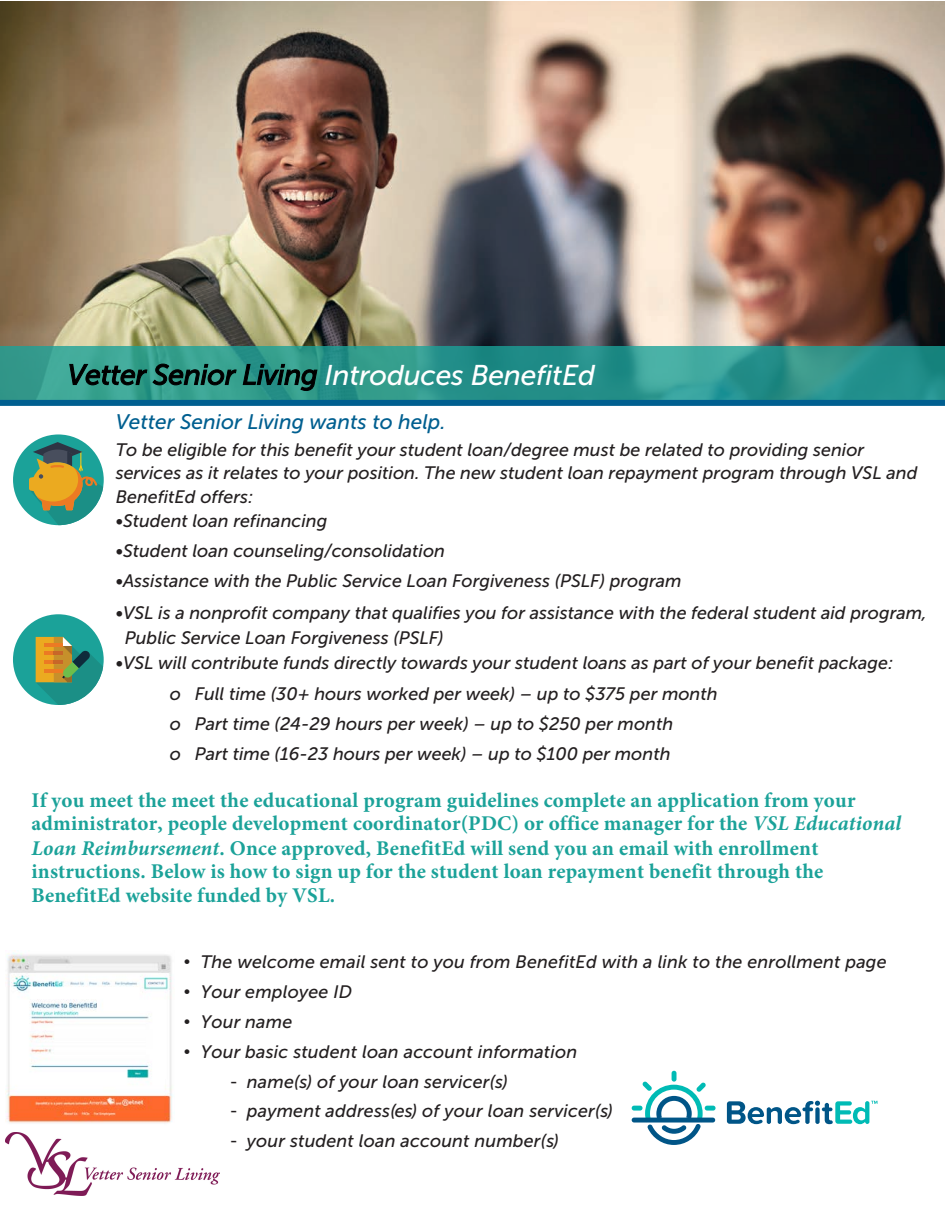
<style>
.page{position:relative;width:945px;height:1215px;background:#fff}
.page>*{position:absolute;margin:0;border:0;box-sizing:border-box;transform-origin:0 0}
.t1{font:italic 28.5px "Museo Sans 500";letter-spacing:-.01em;color:#fff}
.t2{font:700 21px/23.4px "Minion Pro";letter-spacing:.01em;color:#1ba299}
.t3{font:italic 21px "Museo Sans 500";color:#005f90}
.t4{font:italic 18px/30.2px "Museo Sans 500";color:#231f20}
.s1{color:#000}
.s2{font-style:italic}
.s3{font-family:"Gotham";font-style:normal}
</style>
<div class="page">
<img style="left:1px;top:1px;width:944px;height:346px">
<svg style="left:0;top:347px;width:945px;height:53px;background:#2e988d"></svg>
<div style="left:0;top:400px;width:945px;height:6px;background:#005f90"></div>
<svg style="left:727px;top:1101px;width:150px;height:23px"></svg>
<div style="left:632px;top:1118px;width:83px;height:5px;background:#005587;border-radius:2px"></div>
<div style="left:672px;top:1071px;width:5px;height:11px;background:#00bbb5;border-radius:2px"></div>
<svg style="left:642px;top:1081px;width:64px;height:64px"></svg>
<div style="left:632px;top:1106px;width:11px;height:5px;background:#00bbb5;border-radius:2px"></div>
<div style="left:705px;top:1106px;width:11px;height:5px;background:#00bbb5;border-radius:2px"></div>
<div style="left:13px;top:614px;width:91px;height:91px;background:#1ba299;border-radius:50%"></div>
<svg style="left:36px;top:637px;width:67px;height:68px"></svg>
<hr style="left:45px;top:669px;width:18px;height:4px;background:#ec7a23">
<hr style="left:45px;top:643px;width:18px;height:4px;background:#ec7a23">
<div style="left:13px;top:434px;width:91px;height:91px;background:#1ba299;border-radius:50%"></div>
<svg style="left:29px;top:442px;width:74px;height:83px"></svg>
<img style="left:6px;top:952px;width:167px;height:171px">
<img style="left:6px;top:1133px;width:213px;height:62px">
<h1 class="t1" style="left:68px;top:359px;width:529px"><span class="s1">Vetter Senior Living</span> Introduces BenefitEd</h1>
<p class="t3" style="left:116px;top:410px;width:332px">Vetter Senior Living wants to help.</p>
<p class="t4" style="left:116px;top:438px;width:803px;line-height:23.7px">To be eligible for this benefit your student loan/degree must be related to providing senior services as it relates to your position. The new student loan repayment program through VSL and<br>BenefitEd offers:</p>
<p class="t4" style="left:116px;top:506px;width:213px">•Student loan refinancing</p>
<p class="t4" style="left:116px;top:536px;width:331px">•Student loan counseling/consolidation</p>
<p class="t4" style="left:116px;top:566px;width:567px">•Assistance with the Public Service Loan Forgiveness (PSLF) program</p>
<p class="t4" style="left:125px;top:600px;width:804px;line-height:25.2px;text-indent:-9px">•VSL is a nonprofit company that qualifies you for assistance with the federal student aid program,<br>Public Service Loan Forgiveness (PSLF)</p>
<p class="t4" style="left:170px;top:648px;width:725px;text-indent:-54px">•VSL will contribute funds directly towards your student loans as part of your benefit package: o Full time (30+ hours worked per week) – up to $375 per month<br>o Part time (24-29 hours per week) – up to $250 per month<br>o Part time (16-23 hours per week) – up to $100 per month</p>
<p class="t2" style="left:32px;top:789px;width:871px;line-height:22.8px">If you meet the meet the educational program guidelines complete an application from your administrator, people development coordinator(PDC) or office manager for the <span class="s2">VSL Educational</span></p>
<p class="t2" style="left:32px;top:837px;width:793px"><span class="s2">Loan Reimbursement</span>. Once approved, BenefitEd will send you an email with enrollment instructions. Below is how to sign up for the student loan repayment benefit through the<br>BenefitEd website funded by VSL.</p>
<p class="t4" style="left:183px;top:947px;width:705px"><span class="s3">•</span> The welcome email sent to you from BenefitEd with a link to the enrollment page</p>
<p class="t4" style="left:183px;top:977px;width:171px"><span class="s3">•</span> Your employee ID</p>
<p class="t4" style="left:183px;top:1007px;width:111px"><span class="s3">•</span> Your name</p>
<p class="t4" style="left:183px;top:1037px;width:396px"><span class="s3">•</span> Your basic student loan account information</p>
<p class="t4" style="left:230px;top:1066px;width:279px"><span class="s3">-</span> name(s) of your loan servicer(s)</p>
<p class="t4" style="left:230px;top:1096px;width:384px"><span class="s3">-</span> payment address(es) of your loan servicer(s)</p>
<p class="t4" style="left:230px;top:1126px;width:330px"><span class="s3">-</span> your student loan account number(s)</p>
</div>
